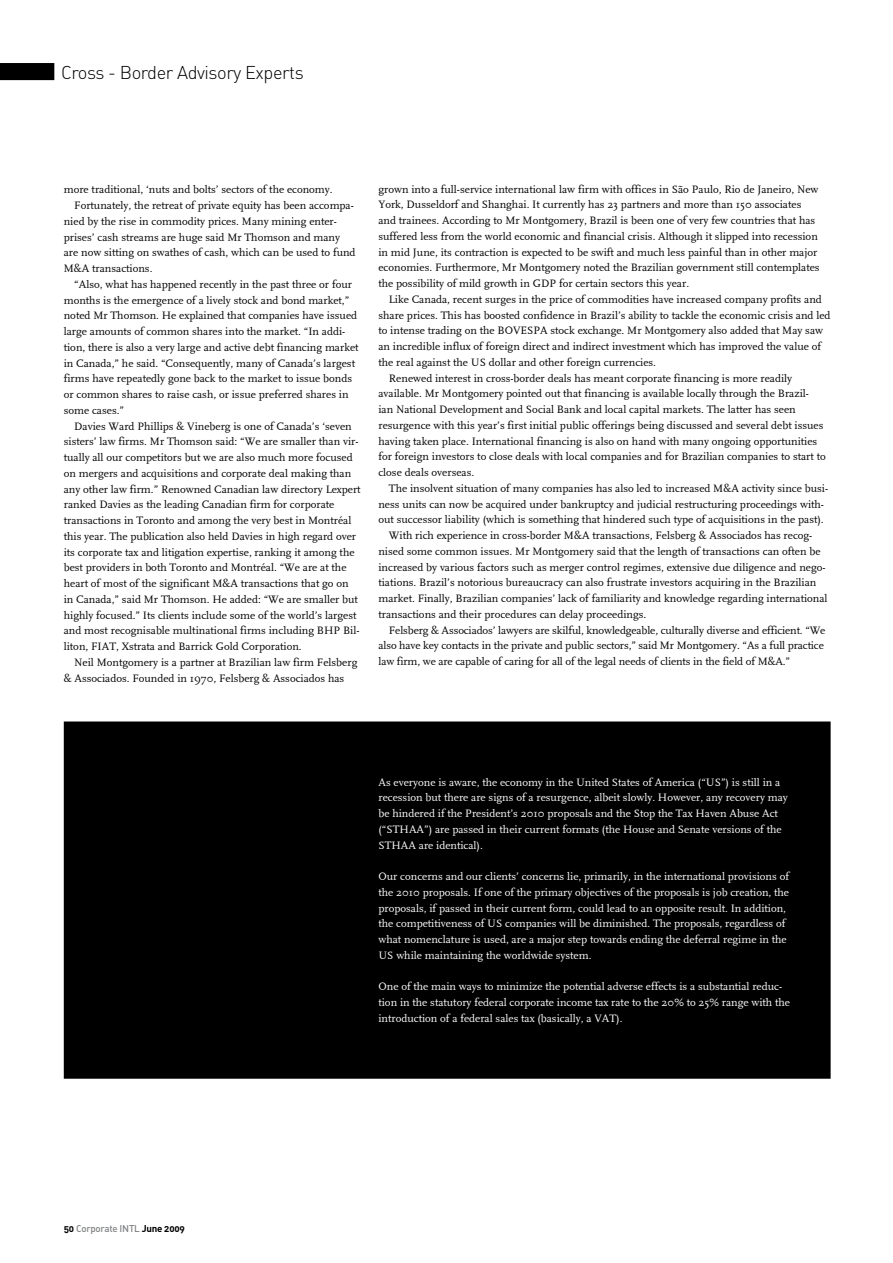
<style>
.page{position:relative;width:893px;height:1263px;background:#fff}
.page>*{position:absolute;margin:0;border:0;box-sizing:border-box;transform-origin:0 0}
.t1{font:18.3px "DIN Light Alternate";letter-spacing:-.025em;color:#000}
.t2{font:11.25px/15.8px "FF Scala";color:#000}
.t3{font:11.25px/15.8px "FF Scala";color:#fff}
.t4{font:9.75px "DIN Medium Alternate";letter-spacing:-.025em;color:#808284}
.s1{font-family:"DIN Bold Alternate";color:#000}
</style>
<div class="page">
<svg style="left:0;top:63px;width:54px;height:17px"></svg>
<div style="left:65px;top:722px;width:765px;height:356px;background:#000"></div>
<div style="left:64px;top:721px;width:767px;height:358px;border:2px solid #000"></div>
<h1 class="t1" style="left:61px;top:61px;width:244px">Cross - Border Advisory Experts</h1>
<p class="t2" style="left:64px;top:182px;width:270px">more traditional, ‘nuts and bolts’ sectors of the economy.</p>
<p class="t2" style="left:74px;top:198px;width:281px">Fortunately, the retreat of private equity has been accompa-</p>
<p class="t2" style="left:64px;top:213px;width:275px">nied by the rise in commodity prices. Many mining enter-</p>
<p class="t2" style="left:64px;top:229px;width:278px">prises’ cash streams are huge said Mr Thomson and many</p>
<p class="t2" style="left:64px;top:245px;width:293px">are now sitting on swathes of cash, which can be used to fund</p>
<p class="t2" style="left:64px;top:261px;width:90px">M&amp;A transactions.</p>
<p class="t2" style="left:74px;top:276px;width:279px">“Also, what has happened recently in the past three or four</p>
<p class="t2" style="left:64px;top:292px;width:287px">months is the emergence of a lively stock and bond market,”</p>
<p class="t2" style="left:64px;top:308px;width:295px">noted Mr Thomson. He explained that companies have issued</p>
<p class="t2" style="left:64px;top:324px;width:283px">large amounts of common shares into the market. “In addi-</p>
<p class="t2" style="left:64px;top:339px;width:296px">tion, there is also a very large and active debt financing market</p>
<p class="t2" style="left:64px;top:355px;width:293px">in Canada,” he said. “Consequently, many of Canada’s largest</p>
<p class="t2" style="left:64px;top:371px;width:290px">firms have repeatedly gone back to the market to issue bonds</p>
<p class="t2" style="left:64px;top:387px;width:286px">or common shares to raise cash, or issue preferred shares in</p>
<p class="t2" style="left:64px;top:402px;width:62px">some cases.”</p>
<p class="t2" style="left:74px;top:418px;width:279px">Davies Ward Phillips &amp; Vineberg is one of Canada’s ‘seven</p>
<p class="t2" style="left:64px;top:434px;width:296px">sisters’ law firms. Mr Thomson said: “We are smaller than vir-</p>
<p class="t2" style="left:64px;top:450px;width:290px">tually all our competitors but we are also much more focused</p>
<p class="t2" style="left:64px;top:465px;width:289px">on mergers and acquisitions and corporate deal making than</p>
<p class="t2" style="left:64px;top:481px;width:298px">any other law firm.” Renowned Canadian law directory Lexpert</p>
<p class="t2" style="left:64px;top:497px;width:272px">ranked Davies as the leading Canadian firm for corporate</p>
<p class="t2" style="left:64px;top:513px;width:289px">transactions in Toronto and among the very best in Montréal</p>
<p class="t2" style="left:64px;top:528px;width:294px">this year. The publication also held Davies in high regard over</p>
<p class="t2" style="left:64px;top:544px;width:292px">its corporate tax and litigation expertise, ranking it among the</p>
<p class="t2" style="left:64px;top:560px;width:284px">best providers in both Toronto and Montréal. “We are at the</p>
<p class="t2" style="left:64px;top:576px;width:286px">heart of most of the significant M&amp;A transactions that go on</p>
<p class="t2" style="left:64px;top:591px;width:296px">in Canada,” said Mr Thomson. He added: “We are smaller but</p>
<p class="t2" style="left:64px;top:607px;width:294px">highly focused.” Its clients include some of the world’s largest</p>
<p class="t2" style="left:64px;top:623px;width:297px">and most recognisable multinational firms including BHP Bil-</p>
<p class="t2" style="left:64px;top:639px;width:239px">liton, FIAT, Xstrata and Barrick Gold Corporation.</p>
<p class="t2" style="left:74px;top:654px;width:285px">Neil Montgomery is a partner at Brazilian law firm Felsberg</p>
<p class="t2" style="left:64px;top:670px;width:282px">&amp; Associados. Founded in 1970, Felsberg &amp; Associados has</p>
<p class="t2" style="left:378px;top:181px;width:443px">grown into a full-service international law firm with offices in São Paulo, Rio de Janeiro, New York, Dusseldorf and Shanghai. It currently has 23 partners and more than 150 associates and trainees. According to Mr Montgomery, Brazil is been one of very few countries that has suffered less from the world economic and financial crisis. Although it slipped into recession in mid June, its contraction is expected to be swift and much less painful than in other major economies. Furthermore, Mr Montgomery noted the Brazilian government still contemplates the possibility of mild growth in GDP for certain sectors this year.</p>
<p class="t2" style="left:389px;top:291px;width:434px">Like Canada, recent surges in the price of commodities have increased company profits and</p>
<p class="t2" style="left:378px;top:307px;width:454px">share prices. This has boosted confidence in Brazil’s ability to tackle the economic crisis and led</p>
<p class="t2" style="left:378px;top:323px;width:446px">to intense trading on the BOVESPA stock exchange. Mr Montgomery also added that May saw</p>
<p class="t2" style="left:378px;top:339px;width:444px">an incredible influx of foreign direct and indirect investment which has improved the value of</p>
<p class="t2" style="left:378px;top:354px;width:279px">the real against the US dollar and other foreign currencies.</p>
<p class="t2" style="left:389px;top:370px;width:405px">Renewed interest in cross-border deals has meant corporate financing is more readily</p>
<p class="t2" style="left:378px;top:386px;width:432px">available. Mr Montgomery pointed out that financing is available locally through the Brazil-</p>
<p class="t2" style="left:378px;top:402px;width:419px">ian National Development and Social Bank and local capital markets. The latter has seen</p>
<p class="t2" style="left:378px;top:417px;width:447px">resurgence with this year’s first initial public offerings being discussed and several debt issues</p>
<p class="t2" style="left:378px;top:433px;width:440px">having taken place. International financing is also on hand with many ongoing opportunities</p>
<p class="t2" style="left:378px;top:449px;width:449px">for foreign investors to close deals with local companies and for Brazilian companies to start to</p>
<p class="t2" style="left:378px;top:465px;width:97px">close deals overseas.</p>
<p class="t2" style="left:389px;top:480px;width:441px">The insolvent situation of many companies has also led to increased M&amp;A activity since busi-</p>
<p class="t2" style="left:378px;top:496px;width:447px">ness units can now be acquired under bankruptcy and judicial restructuring proceedings with-</p>
<p class="t2" style="left:378px;top:512px;width:447px">out successor liability (which is something that hindered such type of acquisitions in the past).</p>
<p class="t2" style="left:389px;top:528px;width:425px">With rich experience in cross-border M&amp;A transactions, Felsberg &amp; Associados has recog-</p>
<p class="t2" style="left:378px;top:543px;width:444px">nised some common issues. Mr Montgomery said that the length of transactions can often be</p>
<p class="t2" style="left:378px;top:559px;width:449px">increased by various factors such as merger control regimes, extensive due diligence and nego-</p>
<p class="t2" style="left:378px;top:575px;width:439px">tiations. Brazil’s notorious bureaucracy can also frustrate investors acquiring in the Brazilian</p>
<p class="t2" style="left:378px;top:591px;width:451px">market. Finally, Brazilian companies’ lack of familiarity and knowledge regarding international</p>
<p class="t2" style="left:378px;top:606px;width:269px">transactions and their procedures can delay proceedings.</p>
<p class="t2" style="left:389px;top:622px;width:438px">Felsberg &amp; Associados’ lawyers are skilful, knowledgeable, culturally diverse and efficient. “We</p>
<p class="t2" style="left:378px;top:638px;width:447px">also have key contacts in the private and public sectors,” said Mr Montgomery. “As a full practice</p>
<p class="t2" style="left:378px;top:654px;width:413px">law firm, we are capable of caring for all of the legal needs of clients in the field of M&amp;A.”</p>
<p class="t3" style="left:378px;top:774px;width:411px">As everyone is aware, the economy in the United States of America (“US”) is still in a recession but there are signs of a resurgence, albeit slowly. However, any recovery may be hindered if the President’s 2010 proposals and the Stop the Tax Haven Abuse Act (“STHAA”) are passed in their current formats (the House and Senate versions of the STHAA are identical).</p>
<p class="t3" style="left:378px;top:869px;width:412px">Our concerns and our clients’ concerns lie, primarily, in the international provisions of the 2010 proposals. If one of the primary objectives of the proposals is job creation, the proposals, if passed in their current form, could lead to an opposite result. In addition, the competitiveness of US companies will be diminished. The proposals, regardless of what nomenclature is used, are a major step towards ending the deferral regime in the US while maintaining the worldwide system.</p>
<p class="t3" style="left:378px;top:979px;width:413px">One of the main ways to minimize the potential adverse effects is a substantial reduc&shy;tion in the statutory federal corporate income tax rate to the 20% to 25% range with the introduction of a federal sales tax (basically, a VAT).</p>
<p class="t4" style="left:64px;top:1222px;width:123px"><span class="s1">50</span> Corporate INTL <span class="s1">June 2009</span></p>
</div>
